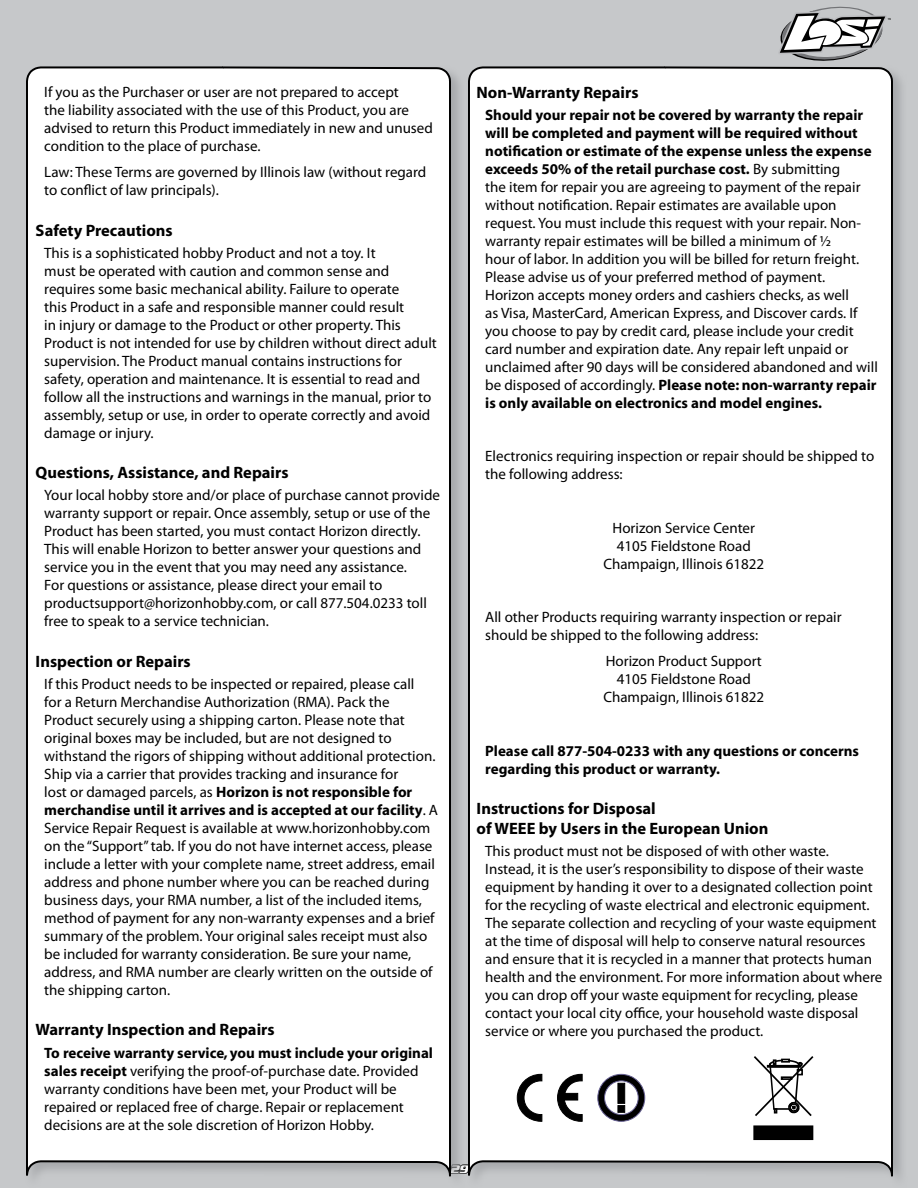
<style>
.page{position:relative;width:918px;height:1188px;background:#c6c8ca}
.page>*{position:absolute;margin:0;border:0;box-sizing:border-box;transform-origin:0 0}
.t1{font:700 16.5px/19.8px "Myriad Pro";color:#000}
.t2{font:15px/18px "Myriad Pro";color:#000}
.t3{font:700 15px/18px "Myriad";color:#000}
.t4{font:italic 700 12px "Serpentine";color:#fff}
.t5{font:3px "Myriad Pro";color:#000}
.s1{font-family:"Myriad Pro";font-weight:400}
.s2{font-family:"Myriad";font-weight:700}
</style>
<div class="page">
<svg style="left:779px;top:7px;width:107px;height:54px"></svg>
<div style="left:24px;top:65px;width:448px;height:1123px;background:#9d9fa2;opacity:.75"></div>
<div style="left:25px;top:65px;width:427px;height:1123px;background:#fff"></div>
<div style="left:466px;top:65px;width:448px;height:1123px;background:#9d9fa2;opacity:.75"></div>
<div style="left:467px;top:65px;width:427px;height:1123px;background:#fff"></div>
<svg style="left:753px;top:1056px;width:61px;height:62px;background:#cbcbcb"></svg>
<div style="left:754px;top:1126px;width:59px;height:14px;background:#010101"></div>
<svg style="left:517px;top:1074px;width:25px;height:47px"></svg>
<svg style="left:557px;top:1074px;width:25px;height:47px"></svg>
<svg style="left:598px;top:1074px;width:47px;height:47px;background:#848489"></svg>
<div style="left:618px;top:1106px;width:7px;height:6px;background:#000;border:1px solid #000"></div>
<p class="t5" style="left:888px;top:17px;width:5px">TM</p>
<p class="t2" style="left:44px;top:82px;width:390px">If you as the Purchaser or user are not prepared to accept<br>the liability associated with the use of this Product, you are advised to return this Product immediately in new and unused condition to the place of purchase.</p>
<p class="t2" style="left:44px;top:163px;width:384px">Law: These Terms are governed by Illinois law (without regard to conflict of law principals).</p>
<p class="t1" style="left:36px;top:220px;width:139px">Safety Precautions</p>
<p class="t2" style="left:44px;top:244px;width:394px">This is a sophisticated hobby Product and not a toy. It<br>must be operated with caution and common sense and requires some basic mechanical ability. Failure to operate<br>this Product in a safe and responsible manner could result<br>in injury or damage to the Product or other property. This Product is not intended for use by children without direct adult supervision. The Product manual contains instructions for safety, operation and maintenance. It is essential to read and follow all the instructions and warnings in the manual, prior to assembly, setup or use, in order to operate correctly and avoid damage or injury.</p>
<p class="t1" style="left:36px;top:462px;width:254px">Questions, Assistance, and Repairs</p>
<p class="t2" style="left:44px;top:486px;width:397px">Your local hobby store and/or place of purchase cannot provide warranty support or repair. Once assembly, setup or use of the Product has been started, you must contact Horizon directly.<br>This will enable Horizon to better answer your questions and service you in the event that you may need any assistance.<br>For questions or assistance, please direct your email to productsupport@horizonhobby.com, or call 877.504.0233 toll free to speak to a service technician.</p>
<p class="t1" style="left:36px;top:651px;width:157px">Inspection or Repairs</p>
<p class="t2" style="left:44px;top:675px;width:393px">If this Product needs to be inspected or repaired, please call for a Return Merchandise Authorization (RMA). Pack the Product securely using a shipping carton. Please note that original boxes may be included, but are not designed to withstand the rigors of shipping without additional protection.<br>Ship via a carrier that provides tracking and insurance for</p>
<p class="t3" style="left:44px;top:784px;width:395px"><span class="s1">lost or damaged parcels, as</span> Horizon is not responsible for merchandise until it arrives and is accepted at our facility<span class="s1">. A</span></p>
<p class="t2" style="left:44px;top:819px;width:392px">Service Repair Request is available at www.horizonhobby.com on the “Support” tab. If you do not have internet access, please include a letter with your complete name, street address, email address and phone number where you can be reached during business days, your RMA number, a list of the included items, method of payment for any non-warranty expenses and a brief summary of the problem. Your original sales receipt must also be included for warranty consideration. Be sure your name, address, and RMA number are clearly written on the outside of the shipping carton.</p>
<p class="t1" style="left:36px;top:1019px;width:241px">Warranty Inspection and Repairs</p>
<p class="t3" style="left:44px;top:1044px;width:390px">To receive warranty service, you must include your original</p>
<p class="t2" style="left:44px;top:1062px;width:376px"><span class="s2">sales receipt</span> verifying the proof-of-purchase date. Provided warranty conditions have been met, your Product will be repaired or replaced free of charge. Repair or replacement decisions are at the sole discretion of Horizon Hobby.</p>
<p class="t1" style="left:477px;top:82px;width:163px">Non-Warranty Repairs</p>
<p class="t3" style="left:485px;top:107px;width:388px">Should your repair not be covered by warranty the repair will be completed and payment will be required without notification or estimate of the expense unless the expense exceeds 50% of the retail purchase cost. <span class="s1">By submitting</span></p>
<p class="t2" style="left:485px;top:178px;width:394px">the item for repair you are agreeing to payment of the repair without notification. Repair estimates are available upon request. You must include this request with your repair. Non&shy;warranty repair estimates will be billed a minimum of ½<br>hour of labor. In addition you will be billed for return freight.<br>Please advise us of your preferred method of payment.<br>Horizon accepts money orders and cashiers checks, as well<br>as Visa, MasterCard, American Express, and Discover cards. If you choose to pay by credit card, please include your credit card number and expiration date. Any repair left unpaid or unclaimed after 90 days will be considered abandoned and will</p>
<p class="t3" style="left:485px;top:377px;width:393px"><span class="s1">be disposed of accordingly.</span> Please note: non-warranty repair is only available on electronics and model engines.</p>
<p class="t2" style="left:485px;top:447px;width:391px">Electronics requiring inspection or repair should be shipped to the following address:</p>
<p class="t2" style="left:603px;top:518px;width:162px;text-align:center">Horizon Service Center<br>4105 Fieldstone Road<br>Champaign, Illinois 61822</p>
<p class="t2" style="left:485px;top:608px;width:358px">All other Products requiring warranty inspection or repair should be shipped to the following address:</p>
<p class="t2" style="left:603px;top:652px;width:162px;text-align:center">Horizon Product Support<br>4105 Fieldstone Road<br>Champaign, Illinois 61822</p>
<p class="t3" style="left:485px;top:742px;width:375px">Please call 877-504-0233 with any questions or concerns regarding this product or warranty.</p>
<p class="t1" style="left:477px;top:798px;width:293px">Instructions for Disposal<br>of WEEE by Users in the European Union</p>
<p class="t2" style="left:485px;top:842px;width:399px">This product must not be disposed of with other waste.<br>Instead, it is the user’s responsibility to dispose of their waste equipment by handing it over to a designated collection point for the recycling of waste electrical and electronic equipment.<br>The separate collection and recycling of your waste equipment at the time of disposal will help to conserve natural resources and ensure that it is recycled in a manner that protects human health and the environment. For more information about where you can drop off your waste equipment for recycling, please contact your local city office, your household waste disposal service or where you purchased the product.</p>
<p class="t4" style="left:450px;top:1162px;width:20px">29</p>
</div>
